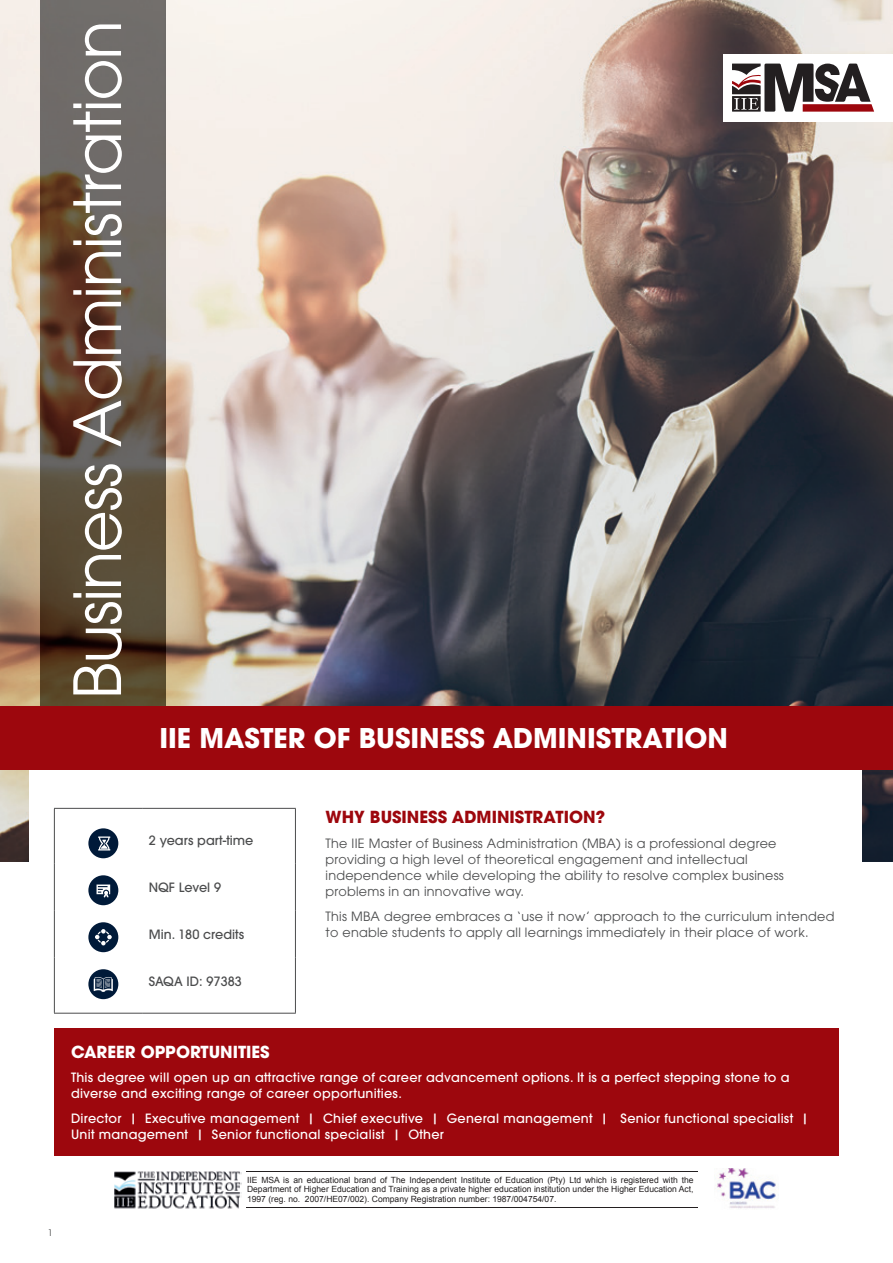
<style>
.page{position:relative;width:893px;height:1263px;background:#fff}
.page>*{position:absolute;margin:0;border:0;box-sizing:border-box;transform-origin:0 0}
.t1{font:64.5px "ITC Avant Garde Pro";letter-spacing:-.02em;color:#fff}
.t2{font:700 27px "ITC Avant Garde Pro";color:#fff}
.t3{font:700 16.5px "ITC Avant Garde Pro";color:#9d070d}
.t4{font:700 16.5px "ITC Avant Garde Pro";color:#fff}
.t5{font:12.75px/16px "ITC Avant Garde Pro";letter-spacing:.02em;color:#4b4c4d}
.t6{font:500 12.75px/16px "ITC Avant Garde Pro";letter-spacing:.02em;color:#fff}
.t7{font:500 12.75px "ITC Avant Garde Pro";color:#4b4c4d}
.t8{font:9px "ITC Avant Garde Pro";color:#4b4c4d}
.t9{font:8.55px/9.6px "Arial";color:#231f20;text-align:justify}
</style>
<div class="page">
<img style="left:0;top:0;width:893px;height:862px">
<div style="left:29px;top:770px;width:833px;height:482px;background:#fff"></div>
<hr style="left:54px;top:808px;width:89px;height:1px;background:#4b4c4d">
<hr style="left:54px;top:809px;width:1px;height:55px;background:#4b4c4d">
<hr style="left:143px;top:808px;width:153px;height:1px;background:#4b4c4d">
<hr style="left:295px;top:809px;width:1px;height:55px;background:#4b4c4d">
<hr style="left:54px;top:864px;width:1px;height:47px;background:#4b4c4d">
<hr style="left:295px;top:864px;width:1px;height:47px;background:#4b4c4d">
<hr style="left:54px;top:911px;width:1px;height:47px;background:#4b4c4d">
<hr style="left:295px;top:911px;width:1px;height:47px;background:#4b4c4d">
<hr style="left:54px;top:958px;width:1px;height:55px;background:#4b4c4d">
<hr style="left:295px;top:958px;width:1px;height:55px;background:#4b4c4d">
<hr style="left:54px;top:1013px;width:89px;height:1px;background:#4b4c4d">
<hr style="left:143px;top:1013px;width:153px;height:1px;background:#4b4c4d">
<div style="left:88px;top:828px;width:30px;height:30px;background:#001a39;border-radius:50%"></div>
<svg style="left:98px;top:836px;width:12px;height:14px"></svg>
<div style="left:88px;top:875px;width:30px;height:30px;background:#001a39;border-radius:50%"></div>
<svg style="left:97px;top:884px;width:13px;height:13px"></svg>
<div style="left:88px;top:922px;width:30px;height:30px;background:#001a39;border-radius:50%"></div>
<svg style="left:95px;top:929px;width:17px;height:16px"></svg>
<div style="left:88px;top:969px;width:30px;height:30px;background:#001a39;border-radius:50%"></div>
<svg style="left:94px;top:977px;width:19px;height:15px"></svg>
<div style="left:54px;top:1028px;width:785px;height:128px;background:#9d070d"></div>
<img style="left:115px;top:1171px;width:127px;height:38px">
<hr style="left:246px;top:1172px;width:451px;height:1px;background:#231f20">
<hr style="left:246px;top:1207px;width:451px;height:1px;background:#231f20">
<img style="left:717px;top:1168px;width:61px;height:41px">
<div style="left:723px;top:54px;width:170px;height:68px;background:#fff"></div>
<svg style="left:732px;top:64px;width:142px;height:48px"></svg>
<img style="left:40px;top:0;width:126px;height:706px">
<div style="left:0;top:706px;width:893px;height:64px;background:#9d070d"></div>
<h1 class="t1" style="left:57px;top:699px;width:680px;rotate:-90deg">Business Administration</h1>
<h2 class="t2" style="left:159px;top:720px;width:570px">IIE MASTER OF BUSINESS ADMINISTRATION</h2>
<p class="t7" style="left:149px;top:832px;width:106px">2 years part-time</p>
<p class="t7" style="left:149px;top:879px;width:74px">NQF Level 9</p>
<p class="t7" style="left:149px;top:926px;width:97px">Min. 180 credits</p>
<p class="t7" style="left:149px;top:973px;width:95px">SAQA ID: 97383</p>
<p class="t3" style="left:326px;top:806px;width:281px">WHY BUSINESS ADMINISTRATION?</p>
<p class="t5" style="left:326px;top:835px;width:460px">The IIE Master of Business Administration (MBA) is a professional degree providing a high level of theoretical engagement and intellectual independence while developing the ability to resolve complex business problems in an innovative way.</p>
<p class="t5" style="left:326px;top:908px;width:510px">This MBA degree embraces a ‘use it now’ approach to the curriculum intended to enable students to apply all learnings immediately in their place of work.</p>
<p class="t8" style="left:48px;top:1227px;width:6px">1</p>
<p class="t4" style="left:71px;top:1040px;width:200px">CAREER OPPORTUNITIES</p>
<p class="t6" style="left:71px;top:1069px;width:720px">This degree will open up an attractive range of career advancement options. It is a perfect stepping stone to a diverse and exciting range of career opportunities.</p>
<p class="t6" style="left:71px;top:1110px;width:739px">Director | Executive management | Chief executive | General management | Senior functional specialist |<br>Unit management | Senior functional specialist | Other</p>
<p class="t9" style="left:247px;top:1175px;width:448px">IIE MSA is an educational brand of The Independent Institute of Education (Pty) Ltd which is registered with the Department of Higher Education and Training as a private higher education institution under the Higher Education Act, 1997 (reg. no. 2007/HE07/002). Company Registration number: 1987/004754/07.</p>
</div>
